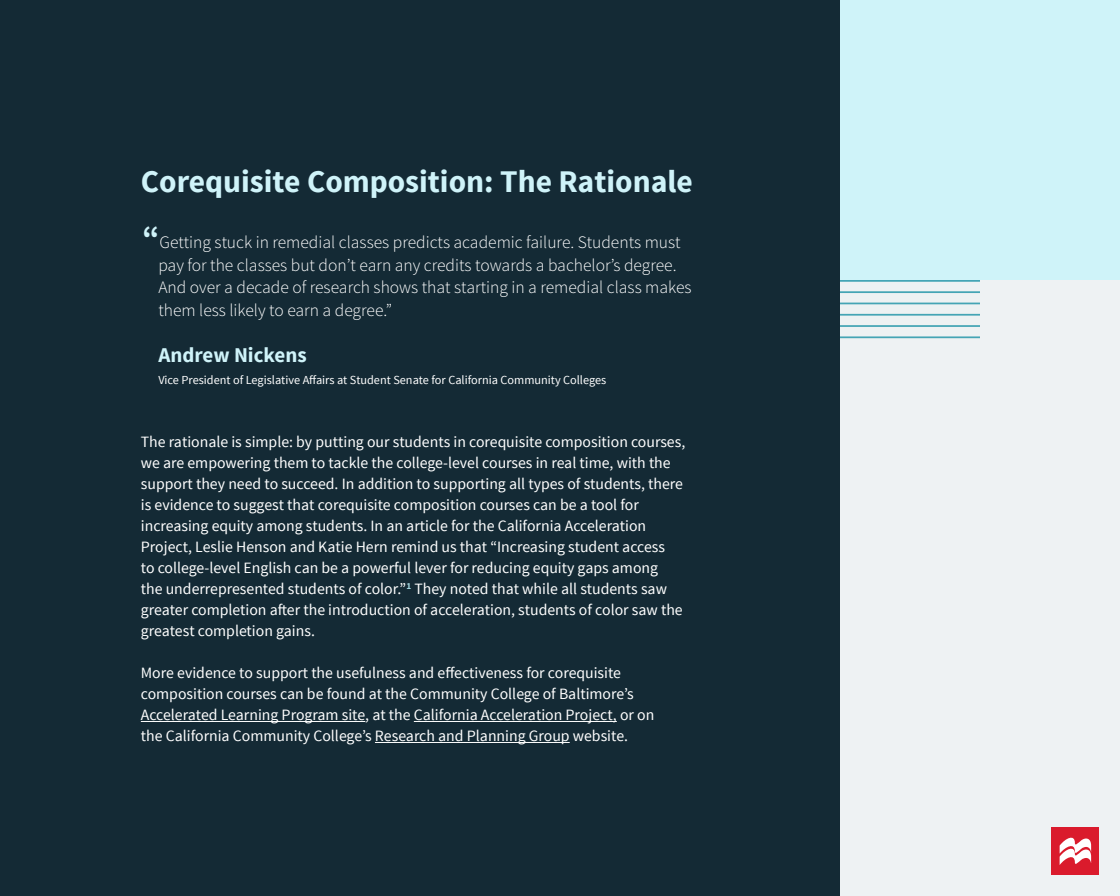
<style>
.page{position:relative;width:1120px;height:896px;background:#fff}
.page>*{position:absolute;margin:0;border:0;box-sizing:border-box;transform-origin:0 0}
.Intro_Header{font:700 31.5px "Source Sans Pro";color:#cff3f9}
.t1{font:700 21px "Source Sans Pro";color:#cff3f9}
.t2{font:300 17.5px/22.8px "Source Sans Pro";color:#fff}
.Intro_P{font:15.75px/21px "Source Sans Pro";color:#fff}
.t3{font:12.25px "Source Sans Pro";color:#fff}
.s1{font-weight:700;font-size:31.5px;color:#cff3f9}
</style>
<div class="page">
<div style="left:840px;top:0;width:280px;height:896px;background:#eef2f3"></div>
<div style="left:840px;top:0;width:280px;height:280px;background:#cff3f9"></div>
<hr style="left:840px;top:280px;width:140px;height:2px;background:#45a5b5">
<hr style="left:840px;top:303px;width:140px;height:1px;background:#45a5b5">
<hr style="left:840px;top:314px;width:140px;height:2px;background:#45a5b5">
<hr style="left:840px;top:325px;width:140px;height:2px;background:#45a5b5">
<hr style="left:840px;top:336px;width:140px;height:2px;background:#45a5b5">
<hr style="left:840px;top:291px;width:140px;height:2px;background:#45a5b5">
<div style="left:0;top:0;width:840px;height:896px;background:#142a35"></div>
<hr style="left:141px;top:721px;width:224px;height:1px;background:#fff">
<hr style="left:414px;top:721px;width:203px;height:1px;background:#fff">
<hr style="left:375px;top:742px;width:195px;height:1px;background:#fff">
<div style="left:1052px;top:828px;width:47px;height:47px;background:#da1b2c"></div>
<svg style="left:1060px;top:837px;width:31px;height:28px"></svg>
<p class="Intro_Header" style="left:141px;top:162px;width:553px">Corequisite Composition: The Rationale</p>
<p class="t2" style="left:158px;top:231px;width:535px;text-indent:-16px"><span class="s1">“</span>Getting stuck in remedial classes predicts academic failure. Students must pay for the classes but don’t earn any credits towards a bachelor’s degree.<br>And over a decade of research shows that starting in a remedial class makes them less likely to earn a degree.”</p>
<p class="t1" style="left:158px;top:341px;width:150px">Andrew Nickens</p>
<p class="t3" style="left:158px;top:373px;width:449px">Vice President of Legislative Affairs at Student Senate for California Community Colleges</p>
<p class="Intro_P" style="left:141px;top:432px;width:546px">The rationale is simple: by putting our students in corequisite composition courses, we are empowering them to tackle the college-level courses in real time, with the support they need to succeed. In addition to supporting all types of students, there is evidence to suggest that corequisite composition courses can be a tool for increasing equity among students. In an article for the California Acceleration Project, Leslie Henson and Katie Hern remind us that “Increasing student access<br>to college-level English can be a powerful lever for reducing equity gaps among<br>the underrepresented students of color.”<sup>1</sup> They noted that while all students saw greater completion after the introduction of acceleration, students of color saw the greatest completion gains.</p>
<p class="Intro_P" style="left:141px;top:663px;width:515px">More evidence to support the usefulness and effectiveness for corequisite composition courses can be found at the Community College of Baltimore’s Accelerated Learning Program site, at the California Acceleration Project, or on the California Community College’s Research and Planning Group website.</p>
</div>
